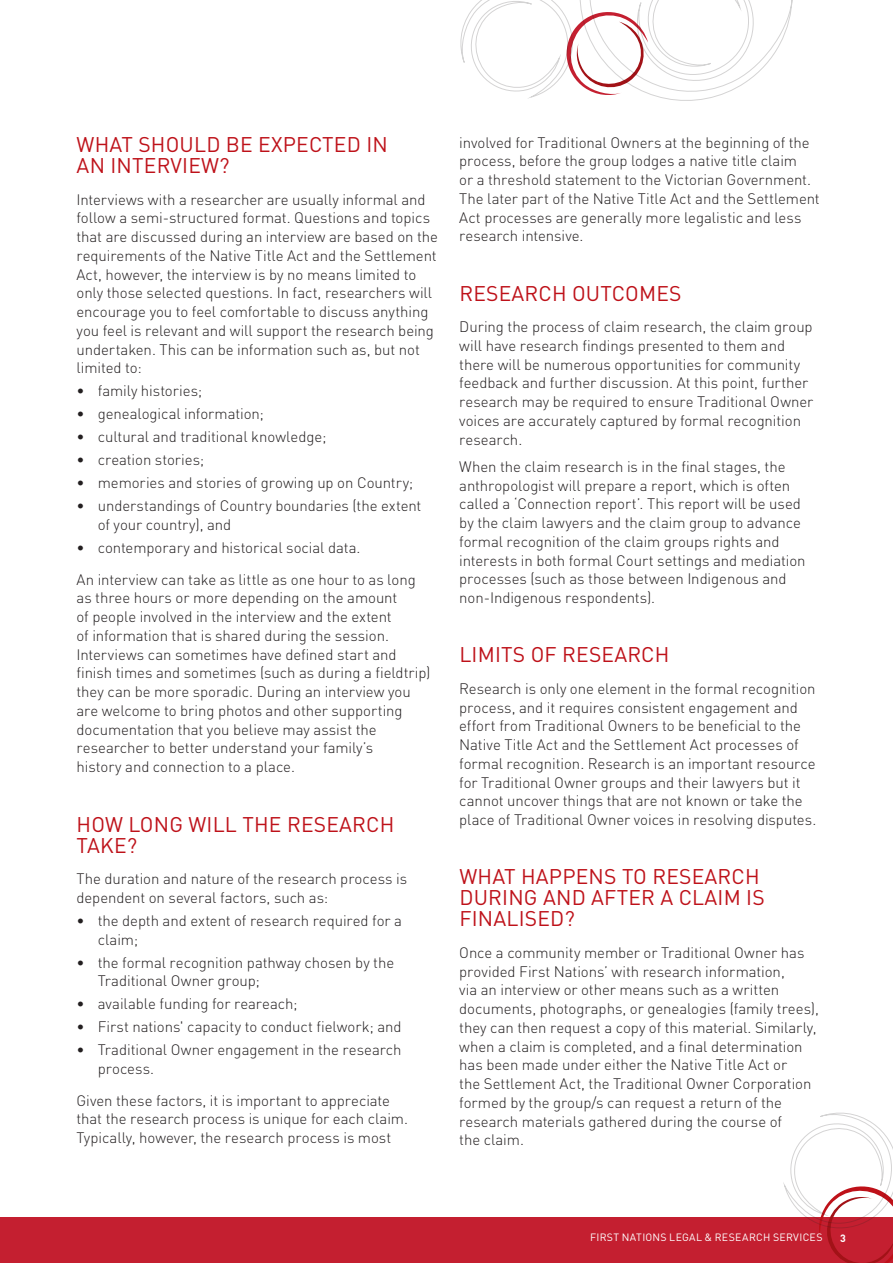
<style>
.page{position:relative;width:893px;height:1263px;background:#fff}
.page>*{position:absolute;margin:0;border:0;box-sizing:border-box;transform-origin:0 0}
.H3_-_14_14pt_Light{font:21px/21px "DINOT";letter-spacing:.01em;color:#be1119}
.Body_Text_Plain{font:300 15px/18.8px "DINOT";letter-spacing:-.005em;color:#231f20}
.Body_Text_Plain_-_no{font:300 15px/18.8px "DINOT";letter-spacing:-.005em;color:#231f20}
.Body_-_dot__no_space{font:300 15px/18.8px "DINOT";letter-spacing:-.005em;color:#231f20}
.Body_-_DOT_points{font:300 15px/18.8px "DINOT";letter-spacing:-.005em;color:#231f20}
.t1{font:10.5px "DINOT";letter-spacing:.03em;color:#fff}
.t2{font:700 10.5px "DINOT";color:#fff}
</style>
<div class="page">
<svg style="left:460px;top:0;width:332px;height:101px"></svg>
<div style="left:0;top:1217px;width:893px;height:46px;background:#c41f30"></div>
<svg style="left:783px;top:1112px;width:110px;height:151px"></svg>
<p class="H3_-_14_14pt_Light" style="left:77px;top:134px;width:313px">WHAT SHOULD BE EXPECTED IN<br>AN INTERVIEW?</p>
<p class="Body_Text_Plain_-_no" style="left:77px;top:190px;width:363px">Interviews with a researcher are usually informal and follow a semi-structured format. Questions and topics that are discussed during an interview are based on the requirements of the Native Title Act and the Settlement Act, however, the interview is by no means limited to only those selected questions. In fact, researchers will encourage you to feel comfortable to discuss anything you feel is relevant and will support the research being undertaken. This can be information such as, but not limited to:</p>
<p class="Body_-_dot__no_space" style="left:77px;top:381px;width:127px">• family histories;</p>
<p class="Body_-_dot__no_space" style="left:77px;top:404px;width:189px">• genealogical information;</p>
<p class="Body_-_dot__no_space" style="left:77px;top:427px;width:251px">• cultural and traditional knowledge;</p>
<p class="Body_-_dot__no_space" style="left:77px;top:450px;width:129px">• creation stories;</p>
<p class="Body_-_dot__no_space" style="left:77px;top:473px;width:338px">• memories and stories of growing up on Country;</p>
<p class="Body_-_dot__no_space" style="left:98px;top:496px;width:325px;text-indent:-21px">• understandings of Country boundaries (the extent of your country), and</p>
<p class="Body_-_DOT_points" style="left:77px;top:538px;width:285px">• contemporary and historical social data.</p>
<p class="Body_Text_Plain" style="left:77px;top:570px;width:355px">An interview can take as little as one hour to as long as three hours or more depending on the amount<br>of people involved in the interview and the extent<br>of information that is shared during the session.<br>Interviews can sometimes have defined start and finish times and sometimes (such as during a fieldtrip) they can be more sporadic. During an interview you are welcome to bring photos and other supporting documentation that you believe may assist the researcher to better understand your family’s<br>history and connection to a place.</p>
<p class="H3_-_14_14pt_Light" style="left:77px;top:813px;width:319px">HOW LONG WILL THE RESEARCH<br>TAKE?</p>
<p class="Body_Text_Plain_-_no" style="left:77px;top:869px;width:332px">The duration and nature of the research process is dependent on several factors, such as:</p>
<p class="Body_-_dot__no_space" style="left:98px;top:911px;width:306px;text-indent:-21px">• the depth and extent of research required for a claim;</p>
<p class="Body_-_dot__no_space" style="left:98px;top:952px;width:298px;text-indent:-21px">• the formal recognition pathway chosen by the<br>Traditional Owner group;</p>
<p class="Body_-_dot__no_space" style="left:77px;top:994px;width:222px">• available funding for reareach;</p>
<p class="Body_-_dot__no_space" style="left:77px;top:1017px;width:327px">• First nations' capacity to conduct fielwork; and</p>
<p class="Body_-_DOT_points" style="left:98px;top:1040px;width:305px;text-indent:-21px">• Traditional Owner engagement in the research process.</p>
<p class="Body_Text_Plain" style="left:77px;top:1091px;width:333px">Given these factors, it is important to appreciate that the research process is unique for each claim.<br>Typically, however, the research process is most</p>
<p class="Body_Text_Plain" style="left:459px;top:133px;width:362px">involved for Traditional Owners at the beginning of the process, before the group lodges a native title claim<br>or a threshold statement to the Victorian Government.<br>The later part of the Native Title Act and the Settlement Act processes are generally more legalistic and less research intensive.</p>
<p class="H3_-_14_14pt_Light" style="left:459px;top:282px;width:224px">RESEARCH OUTCOMES</p>
<p class="Body_Text_Plain" style="left:459px;top:317px;width:356px">During the process of claim research, the claim group will have research findings presented to them and there will be numerous opportunities for community feedback and further discussion. At this point, further research may be required to ensure Traditional Owner voices are accurately captured by formal recognition research.</p>
<p class="Body_Text_Plain" style="left:459px;top:457px;width:348px">When the claim research is in the final stages, the anthropologist will prepare a report, which is often called a ‘Connection report’. This report will be used by the claim lawyers and the claim group to advance formal recognition of the claim groups rights and interests in both formal Court settings and mediation processes (such as those between Indigenous and non-Indigenous respondents).</p>
<p class="H3_-_14_14pt_Light" style="left:459px;top:644px;width:212px">LIMITS OF RESEARCH</p>
<p class="Body_Text_Plain" style="left:459px;top:679px;width:359px">Research is only one element in the formal recognition process, and it requires consistent engagement and effort from Traditional Owners to be beneficial to the Native Title Act and the Settlement Act processes of formal recognition. Research is an important resource for Traditional Owner groups and their lawyers but it cannot uncover things that are not known or take the place of Traditional Owner voices in resolving disputes.</p>
<p class="H3_-_14_14pt_Light" style="left:459px;top:866px;width:307px">WHAT HAPPENS TO RESEARCH<br>DURING AND AFTER A CLAIM IS<br>FINALISED?</p>
<p class="Body_Text_Plain" style="left:459px;top:943px;width:361px">Once a community member or Traditional Owner has provided First Nations’ with research information,<br>via an interview or other means such as a written documents, photographs, or genealogies (family trees), they can then request a copy of this material. Similarly, when a claim is completed, and a final determination has been made under either the Native Title Act or<br>the Settlement Act, the Traditional Owner Corporation formed by the group/s can request a return of the research materials gathered during the course of<br>the claim.</p>
<p class="t1" style="left:590px;top:1231px;width:234px">FIRST NATIONS LEGAL &amp; RESEARCH SERVICES</p>
<p class="t2" style="left:840px;top:1231px;width:7px">3</p>
</div>
